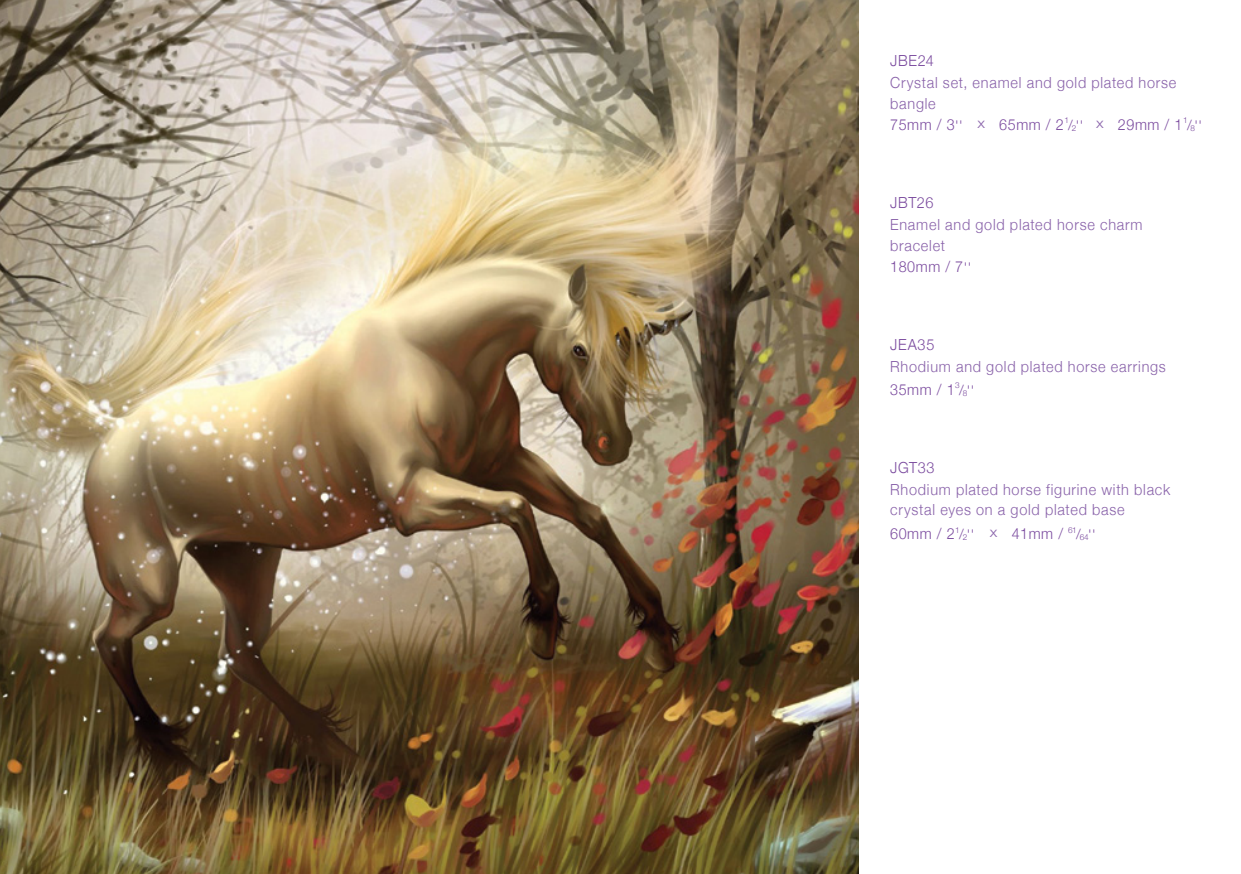
<style>
.page{position:relative;width:1241px;height:874px;background:#fff}
.page>*{position:absolute;margin:0;border:0;box-sizing:border-box;transform-origin:0 0}
.t1{font:300 15.22px/20.8px "Helvetica Neue";letter-spacing:.05em;color:#8861a9;scale:.94 1}
.t2{font:300 15.22px "Helvetica Neue";letter-spacing:.04em;color:#7a4a9e;scale:.94 1}
.t3{font:300 14.17px "Helvetica Neue";color:#8d68ad;scale:1.11 1}
.t4{font:300 13.47px "Helvetica Neue";color:#7a4a9e;scale:.94 1}
.t5{font:300 8.22px "Helvetica Neue";color:#7a4a9e}
.s1{color:#7a4a9e}
.s2{font-size:13.47px;color:#7a4a9e}
.s3{font-size:14px}
.s4{font-size:13.47px}
</style>
<div class="page">
<img style="left:0;top:0;width:858px;height:873px">
<p class="t2" style="left:890px;top:48px;width:48px">JBE24</p>
<p class="t1" style="left:890px;top:72px;width:306px">Crystal set, enamel and gold plated horse bangle<br><span class="s1">75mm / 3</span><span class="s2">''</span></p>
<p class="t2" style="left:999px;top:112px;width:76px">65mm / 2<sup>1</sup></p>
<p class="t4" style="left:1068px;top:114px;width:17px"><span class="s3">/</span><sub>2</sub>''</p>
<p class="t2" style="left:1117px;top:112px;width:76px">29mm / 1<sup>1</sup></p>
<p class="t3" style="left:977px;top:111px;width:8px">x</p>
<p class="t3" style="left:1096px;top:111px;width:8px">x</p>
<p class="t4" style="left:1186px;top:114px;width:17px"><span class="s3">/</span><sub>8</sub>''</p>
<p class="t2" style="left:890px;top:190px;width:47px">JBT26</p>
<p class="t1" style="left:890px;top:213px;width:270px">Enamel and gold plated horse charm bracelet<br><span class="s1">180mm / 7</span><span class="s2">''</span></p>
<p class="t2" style="left:890px;top:332px;width:48px">JEA35</p>
<p class="t1" style="left:890px;top:355px;width:295px;line-height:22.1px">Rhodium and gold plated horse earrings<br><span class="s1">35mm / 1</span><sup>3</sup></p>
<p class="t4" style="left:959px;top:378px;width:17px"><span class="s3">/</span><sub>8</sub>''</p>
<p class="t2" style="left:890px;top:454px;width:49px">JGT33</p>
<p class="t1" style="left:890px;top:478px;width:299px;line-height:20.3px">Rhodium plated horse figurine with black crystal eyes on a gold plated base</p>
<p class="t2" style="left:890px;top:521px;width:76px">60mm / 2<sup>1</sup></p>
<p class="t4" style="left:959px;top:523px;width:17px"><span class="s3">/</span><sub>2</sub>''</p>
<p class="t2" style="left:1011px;top:521px;width:71px">41mm / <sup>61</sup></p>
<p class="t3" style="left:989px;top:520px;width:8px">x</p>
<p class="t5" style="left:1075px;top:530px;width:21px"><span class="s3">/</span>64<span class="s4">''</span></p>
</div>
